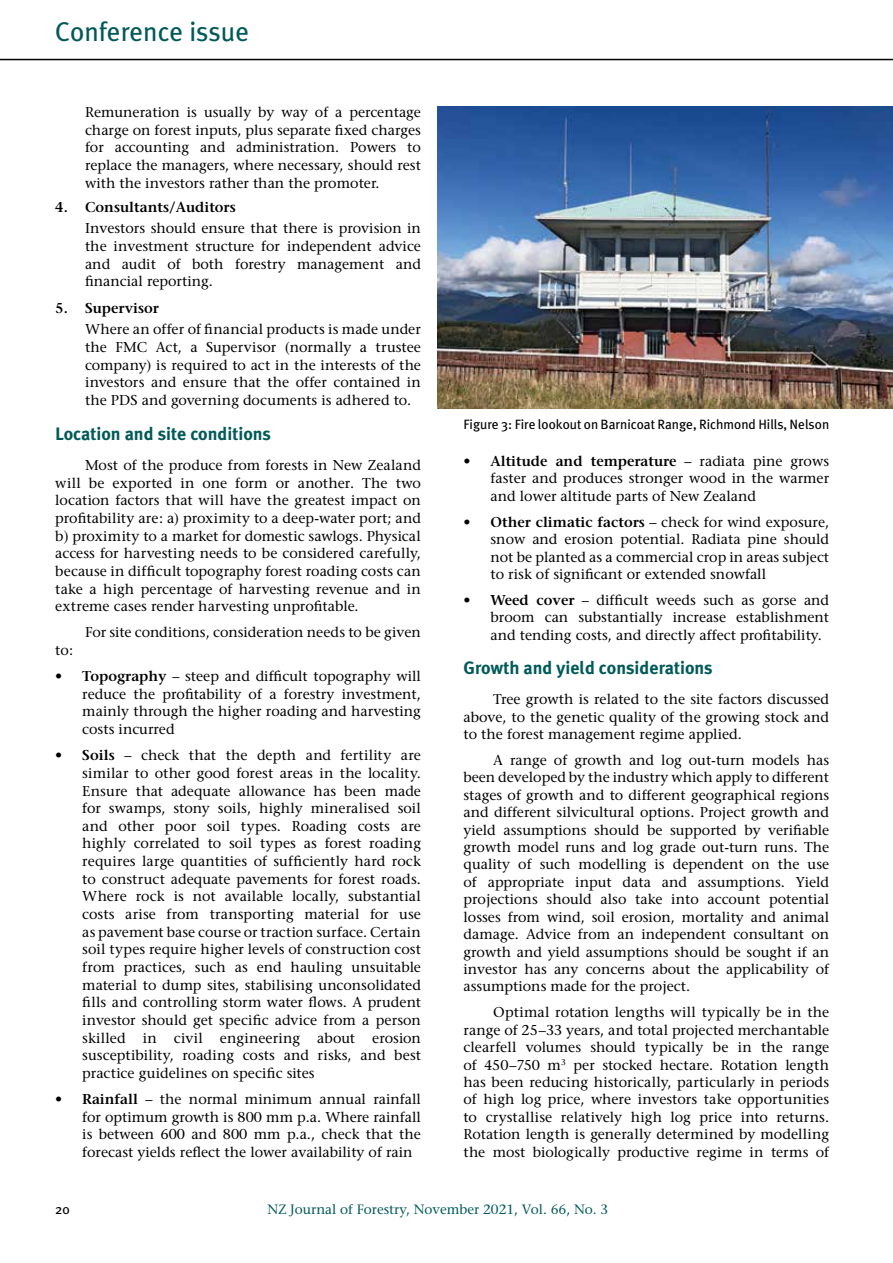
<style>
.page{position:relative;width:893px;height:1263px;background:#fff}
.page>*{position:absolute;margin:0;border:0;box-sizing:border-box;transform-origin:0 0}
.t1{font:27px "Meta Plus";color:#005a58}
.t2{font:700 18px "Meta Plus";color:#005a58}
.t3{font:14.25px/17.7px "Stone Serif";color:#000;text-align:justify}
.t4{font:600 14.25px "Stone Serif";color:#000}
.t5{font:13.5px "Meta Plus";color:#000}
.t6{font:13.5px "Stone Serif";color:#005a58}
.s1{font-weight:600}
</style>
<div class="page">
<hr style="left:0;top:59px;width:893px;height:1px;background:#000">
<img style="left:438px;top:106px;width:455px;height:303px">
<h1 class="t1" style="left:55px;top:16px;width:196px">Conference issue</h1>
<p class="t3" style="left:85px;top:103px;width:337px">Remuneration is usually by way of a percentage charge on forest inputs, plus separate fixed charges for accounting and administration. Powers to replace the managers, where necessary, should rest with the investors rather than the promoter.</p>
<p class="t4" style="left:55px;top:198px;width:182px">4. Consultants/Auditors</p>
<p class="t3" style="left:85px;top:220px;width:337px">Investors should ensure that there is provision in the investment structure for independent advice and audit of both forestry management and financial reporting.</p>
<p class="t4" style="left:55px;top:299px;width:105px">5. Supervisor</p>
<p class="t3" style="left:85px;top:321px;width:337px">Where an offer of financial products is made under the FMC Act, a Supervisor (normally a trustee company) is required to act in the interests of the investors and ensure that the offer contained in the PDS and governing documents is adhered to.</p>
<p class="t2" style="left:55px;top:423px;width:217px">Location and site conditions</p>
<p class="t3" style="left:55px;top:456px;width:367px;text-indent:30px">Most of the produce from forests in New Zealand will be exported in one form or another. The two location factors that will have the greatest impact on profitability are: a) proximity to a deep-water port; and b) proximity to a market for domestic sawlogs. Physical access for harvesting needs to be considered carefully, because in difficult topography forest roading costs can take a high percentage of harvesting revenue and in extreme cases render harvesting unprofitable.</p>
<p class="t3" style="left:85px;top:624px;width:337px">For site conditions, consideration needs to be given</p>
<p class="t3" style="left:55px;top:641px;width:20px">to:</p>
<p class="t3" style="left:82px;top:667px;width:340px;text-indent:-27px"><span class="s1">• Topography</span> – steep and difficult topography will reduce the profitability of a forestry investment, mainly through the higher roading and harvesting costs incurred</p>
<p class="t3" style="left:82px;top:746px;width:340px;text-indent:-27px"><span class="s1">• Soils</span> – check that the depth and fertility are similar to other good forest areas in the locality.<br>Ensure that adequate allowance has been made for swamps, stony soils, highly mineralised soil and other poor soil types. Roading costs are highly correlated to soil types as forest roading requires large quantities of sufficiently hard rock to construct adequate pavements for forest roads.<br>Where rock is not available locally, substantial costs arise from transporting material for use as pavement base course or traction surface. Certain soil types require higher levels of construction cost from practices, such as end hauling unsuitable material to dump sites, stabilising unconsolidated fills and controlling storm water flows. A prudent investor should get specific advice from a person skilled in civil engineering about erosion susceptibility, roading costs and risks, and best practice guidelines on specific sites</p>
<p class="t3" style="left:82px;top:1090px;width:340px;text-indent:-27px"><span class="s1">• Rainfall</span> – the normal minimum annual rainfall for optimum growth is 800 mm p.a. Where rainfall is between 600 and 800 mm p.a., check that the forecast yields reflect the lower availability of rain</p>
<p class="t5" style="left:463px;top:417px;width:367px">Figure 3: Fire lookout on Barnicoat Range, Richmond Hills, Nelson</p>
<p class="t3" style="left:490px;top:452px;width:340px;text-indent:-27px"><span class="s1">• Altitude and temperature</span> – radiata pine grows faster and produces stronger wood in the warmer and lower altitude parts of New Zealand</p>
<p class="t3" style="left:490px;top:513px;width:340px;text-indent:-27px"><span class="s1">• Other climatic factors</span> – check for wind exposure, snow and erosion potential. Radiata pine should not be planted as a commercial crop in areas subject to risk of significant or extended snowfall</p>
<p class="t3" style="left:490px;top:591px;width:340px;text-indent:-27px"><span class="s1">• Weed cover</span> – difficult weeds such as gorse and broom can substantially increase establishment and tending costs, and directly affect profitability.</p>
<p class="t2" style="left:463px;top:657px;width:251px">Growth and yield considerations</p>
<p class="t3" style="left:463px;top:690px;width:367px;text-indent:30px">Tree growth is related to the site factors discussed above, to the genetic quality of the growing stock and to the forest management regime applied.</p>
<p class="t3" style="left:463px;top:751px;width:367px;text-indent:30px">A range of growth and log out-turn models has been developed by the industry which apply to different stages of growth and to different geographical regions and different silvicultural options. Project growth and yield assumptions should be supported by verifiable growth model runs and log grade out-turn runs. The quality of such modelling is dependent on the use of appropriate input data and assumptions. Yield projections should also take into account potential losses from wind, soil erosion, mortality and animal damage. Advice from an independent consultant on growth and yield assumptions should be sought if an investor has any concerns about the applicability of assumptions made for the project.</p>
<p class="t3" style="left:463px;top:1004px;width:367px;text-indent:30px">Optimal rotation lengths will typically be in the range of 25–33 years, and total projected merchantable clearfell volumes should typically be in the range of 450–750 m<sup>3</sup> per stocked hectare. Rotation length has been reducing historically, particularly in periods of high log price, where investors take opportunities to crystallise relatively high log price into returns.<br>Rotation length is generally determined by modelling the most biologically productive regime in terms of</p>
<p class="t5" style="left:55px;top:1202px;width:16px">20</p>
<p class="t6" style="left:268px;top:1201px;width:342px">NZ Journal of Forestry, November 2021, Vol. 66, No. 3</p>
</div>
